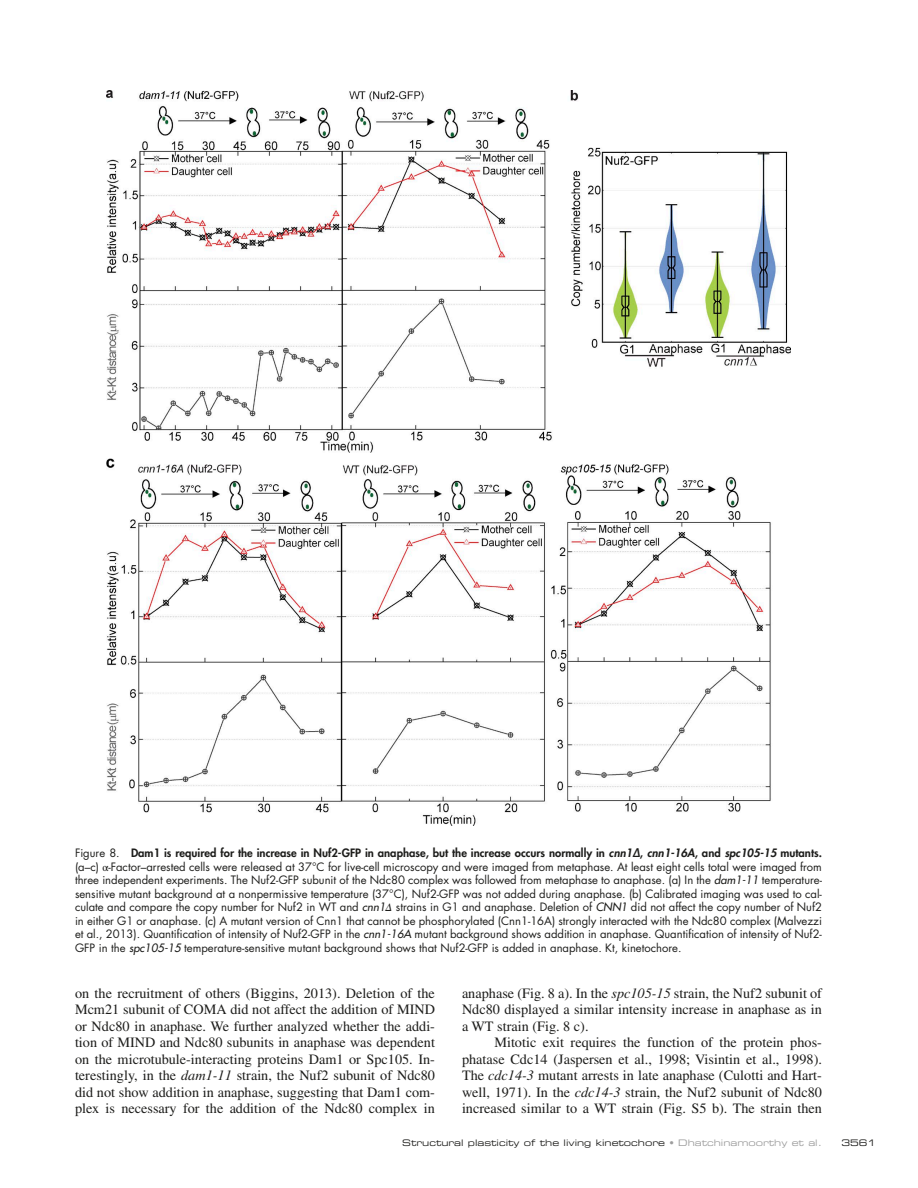
<style>
.page{position:relative;width:918px;height:1188px;background:#fff}
.page>*{position:absolute;margin:0;border:0;box-sizing:border-box;transform-origin:0 0}
.t1{font:14.25px/16.5px "Times LT Std";color:#1d1d1b;text-align:justify}
.t2{font:11.25px/13.5px "Futura Std";color:#1d1d1b;text-align:justify}
.t3{font:9px "Eurostile LT Std Ex 2";color:#1d1d1b}
.s1{font-weight:800}
.s2{font-weight:800;font-style:italic}
.s3{font-family:"STIX General"}
.s4{font-weight:500;font-style:italic}
.s5{font-family:"STIX General";font-style:italic}
.s6{font-style:italic}
.s7{color:#9d9d9d}
</style>
<div class="page">
<img style="left:107px;top:90px;width:683px;height:736px">
<p class="t2" style="left:75px;top:847px;width:749px">Figure 8. <span class="s1">Dam1 is required for the increase in Nuf2-GFP in anaphase, but the increase occurs normally in</span> <span class="s2">cnn1Δ</span><span class="s1">,</span> <span class="s2">cnn1-16A</span><span class="s1">, and</span> <span class="s2">spc105-15</span> <span class="s1">mutants. </span>(a–c) <span class="s3">α</span>-Factor–arrested cells were released at 37°C for live-cell microscopy and were imaged from metaphase. At least eight cells total were imaged from three independent experiments. The Nuf2-GFP subunit of the Ndc80 complex was followed from metaphase to anaphase. (a) In the <span class="s4">dam1-11</span> temperature&shy;sensitive mutant background at a nonpermissive temperature (37°C), Nuf2-GFP was not added during anaphase. (b) Calibrated imaging was used to cal&shy;culate and compare the copy number for Nuf2 in WT and <span class="s4">cnn1</span><span class="s5">Δ</span> strains in G1 and anaphase. Deletion of <span class="s4">CNN1</span> did not affect the copy number of Nuf2 in either G1 or anaphase. (c) A mutant version of Cnn1 that cannot be phosphorylated (Cnn1-16A) strongly interacted with the Ndc80 complex (Malvezzi et al., 2013). Quantification of intensity of Nuf2-GFP in the <span class="s4">cnn1-16A</span> mutant background shows addition in anaphase. Quantification of intensity of Nuf2- GFP in the <span class="s4">spc105-15</span> temperature-sensitive mutant background shows that Nuf2-GFP is added in anaphase. Kt, kinetochore.</p>
<p class="t1" style="left:75px;top:984px;width:362px">on the recruitment of others (Biggins, 2013). Deletion of the Mcm21 subunit of COMA did not affect the addition of MIND or Ndc80 in anaphase. We further analyzed whether the addi&shy;tion of MIND and Ndc80 subunits in anaphase was dependent on the microtubule-interacting proteins Dam1 or Spc105. In&shy;terestingly, in the <span class="s6">dam1-11</span> strain, the Nuf2 subunit of Ndc80 did not show addition in anaphase, suggesting that Dam1 com&shy;plex is necessary for the addition of the Ndc80 complex in</p>
<p class="t1" style="left:462px;top:984px;width:362px">anaphase (Fig. 8 a). In the <span class="s6">spc105-15</span> strain, the Nuf2 subunit of Ndc80 displayed a similar intensity increase in anaphase as in a WT strain (Fig. 8 c).</p>
<p class="t1" style="left:462px;top:1034px;width:362px;text-indent:32px">Mitotic exit requires the function of the protein phos&shy;phatase Cdc14 (Jaspersen et al., 1998; Visintin et al., 1998).<br>The <span class="s6">cdc14-3</span> mutant arrests in late anaphase (Culotti and Hart&shy;well, 1971). In the <span class="s6">cdc14-3</span> strain, the Nuf2 subunit of Ndc80 increased similar to a WT strain (Fig. S5 b). The strain then</p>
<p class="t3" style="left:402px;top:1136px;width:421px">Structural plasticity of the living kinetochore <span class="s7">• Dhatchinamoorthy et al.</span></p>
<p class="t3" style="left:841px;top:1136px;width:36px">3561</p>
</div>
